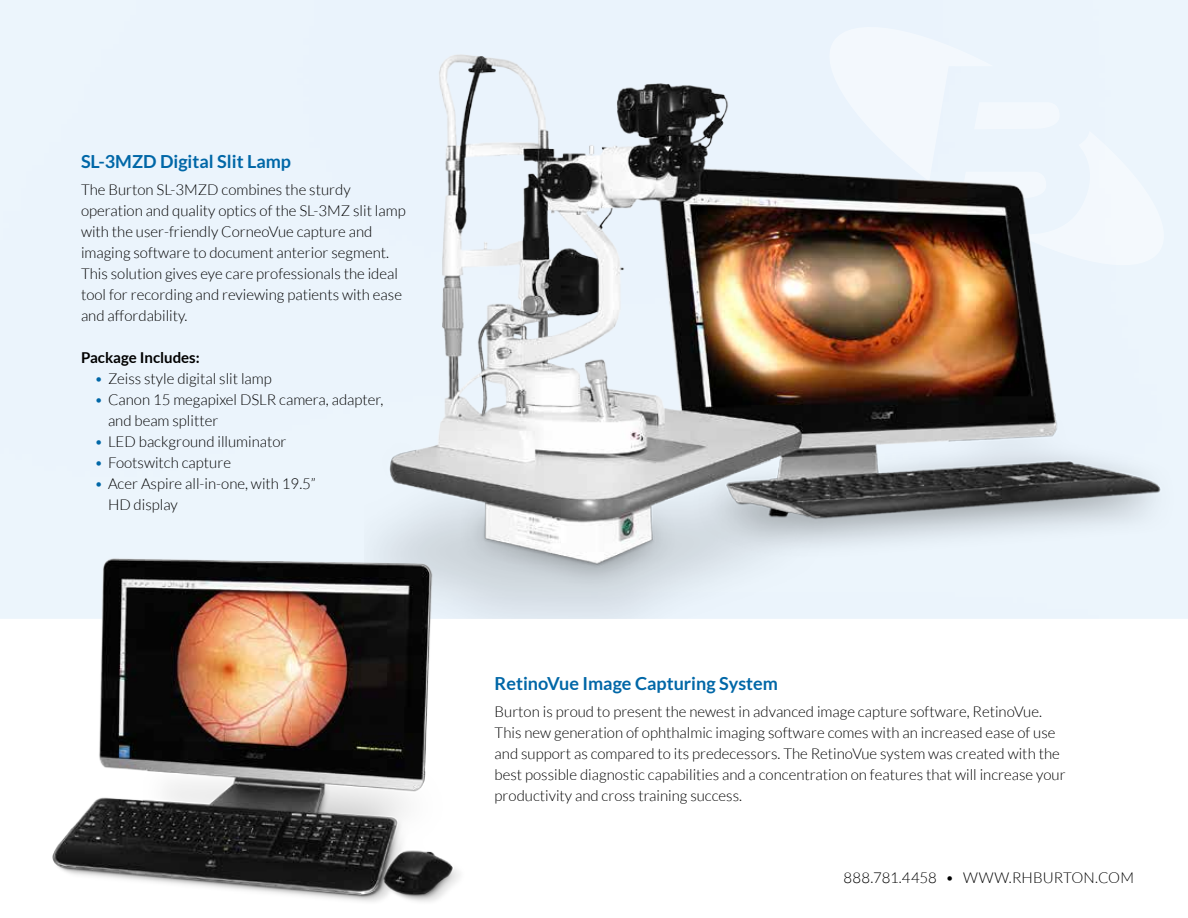
<style>
.page{position:relative;width:1188px;height:918px;background:#fff}
.page>*{position:absolute;margin:0;border:0;box-sizing:border-box;transform-origin:0 0}
.t1{font:700 18px "Lato";color:#0067a7}
.t2{font:300 15px/21px "Lato";color:#000}
.t3{font:700 15px "Lato";color:#000}
.s1{color:#0067a7}
</style>
<div class="page">
<img style="left:0;top:510px;width:460px;height:392px">
<div style="left:828px;top:26px;width:337px;height:18px;background:#ebf4fc"></div>
<img style="left:364px;top:44px;width:824px;height:575px">
<p class="t1" style="left:81px;top:151px;width:212px">SL-3MZD Digital Slit Lamp</p>
<p class="t2" style="left:81px;top:179px;width:326px">The Burton SL-3MZD combines the sturdy operation and quality optics of the SL-3MZ slit lamp with the user-friendly CorneoVue capture and imaging software to document anterior segment.<br>This solution gives eye care professionals the ideal tool for recording and reviewing patients with ease and affordability.</p>
<p class="t3" style="left:81px;top:349px;width:120px">Package Includes:</p>
<p class="t2" style="left:94px;top:368px;width:179px"><span class="s1">•</span> Zeiss style digital slit lamp</p>
<p class="t2" style="left:108px;top:389px;width:277px;text-indent:-14px"><span class="s1">•</span> Canon 15 megapixel DSLR camera, adapter, and beam splitter</p>
<p class="t2" style="left:94px;top:431px;width:194px"><span class="s1">•</span> LED background illuminator</p>
<p class="t2" style="left:94px;top:452px;width:138px"><span class="s1">•</span> Footswitch capture</p>
<p class="t2" style="left:108px;top:473px;width:209px;text-indent:-14px"><span class="s1">•</span> Acer Aspire all-in-one, with 19.5”<br>HD display</p>
<p class="t1" style="left:495px;top:673px;width:285px">RetinoVue Image Capturing System</p>
<p class="t2" style="left:495px;top:701px;width:572px">Burton is proud to present the newest in advanced image capture software, RetinoVue.<br>This new generation of ophthalmic imaging software comes with an increased ease of use and support as compared to its predecessors. The RetinoVue system was created with the best possible diagnostic capabilities and a concentration on features that will increase your productivity and cross training success.</p>
<p class="t2" style="left:844px;top:867px;width:292px">888.781.4458 • WWW.RHBURTON.COM</p>
</div>
